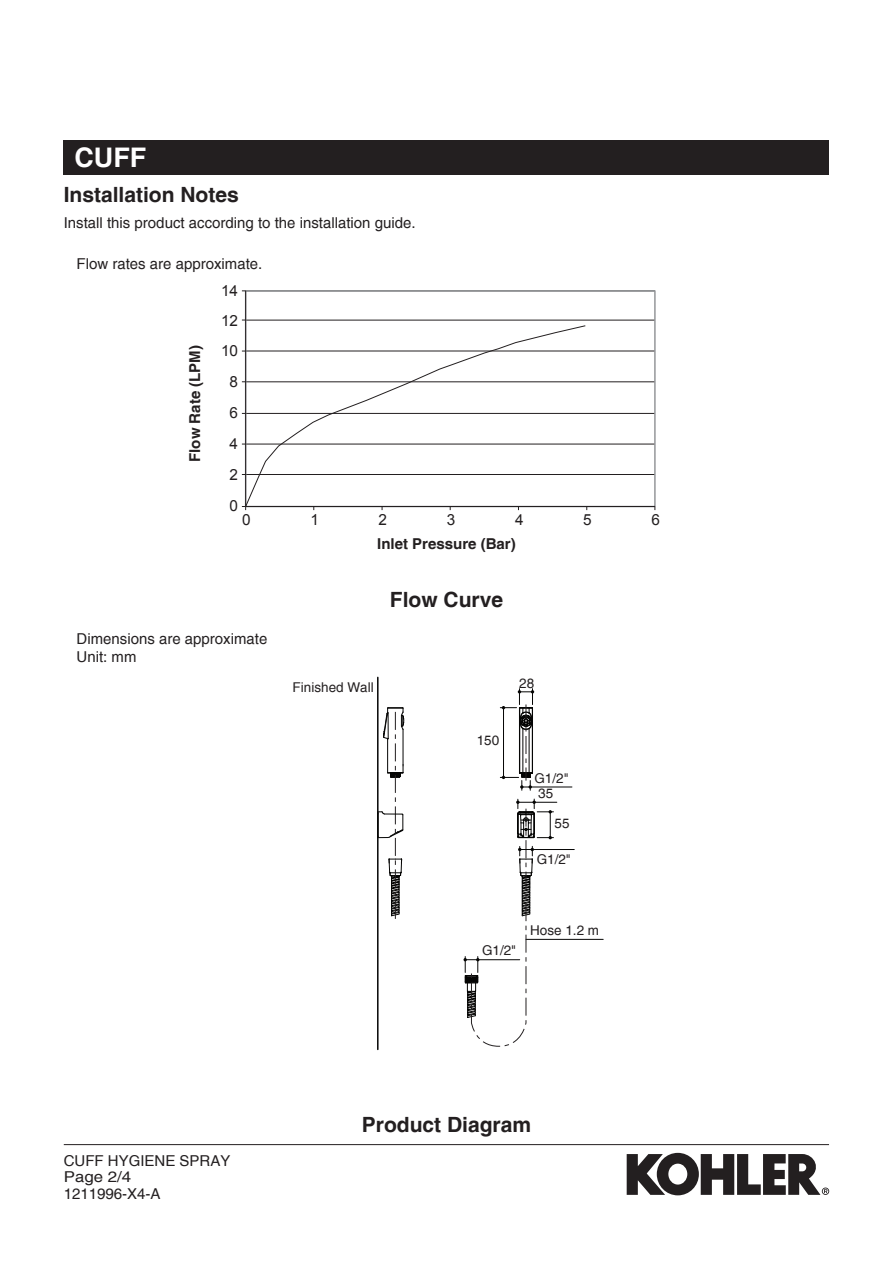
<style>
.page{position:relative;width:893px;height:1263px;background:#fff}
.page>*{position:absolute;margin:0;border:0;box-sizing:border-box;transform-origin:0 0}
.t1{font:700 27px "Helvetica";color:#fff}
.t2{font:700 21px "Helvetica";color:#231f20}
.t3{font:15.3px "Arial";color:#231f20}
.t4{font:15px/16.5px "Helvetica";color:#231f20}
.t5{font:700 15px "Helvetica";color:#231f20}
.t6{font:13.5px "Helvetica";color:#231f20}
</style>
<div class="page">
<div style="left:64px;top:140px;width:765px;height:34px;background:#231f20"></div>
<hr style="left:64px;top:1144px;width:765px;height:1px;background:#231f20">
<svg style="left:627px;top:1153px;width:202px;height:42px"></svg>
<hr style="left:246px;top:474px;width:409px;height:1px;background:#231f20">
<hr style="left:246px;top:444px;width:409px;height:1px;background:#231f20">
<hr style="left:246px;top:413px;width:409px;height:1px;background:#231f20">
<hr style="left:246px;top:382px;width:409px;height:1px;background:#231f20">
<hr style="left:246px;top:351px;width:409px;height:1px;background:#231f20">
<hr style="left:246px;top:320px;width:409px;height:1px;background:#231f20">
<hr style="left:245px;top:291px;width:1px;height:215px;background:#231f20">
<hr style="left:246px;top:506px;width:409px;height:1px;background:#231f20">
<svg style="left:245px;top:325px;width:341px;height:182px"></svg>
<hr style="left:377px;top:677px;width:2px;height:372px;background:#050504">
<hr style="left:526px;top:939px;width:77px;height:1px;background:#050504">
<hr style="left:530px;top:787px;width:42px;height:1px;background:#050504">
<svg style="left:377px;top:707px;width:28px;height:212px"></svg>
<hr style="left:532px;top:849px;width:42px;height:1px;background:#050504">
<svg style="left:500px;top:689px;width:34px;height:101px"></svg>
<svg style="left:463px;top:799px;width:94px;height:248px"></svg>
<h1 class="t1" style="left:74px;top:141px;width:73px">CUFF</h1>
<h2 class="t2" style="left:64px;top:181px;width:177px">Installation Notes</h2>
<p class="t4" style="left:64px;top:215px;width:353px">Install this product according to the installation guide.</p>
<p class="t4" style="left:77px;top:256px;width:187px">Flow rates are approximate.</p>
<p class="t3" style="left:221px;top:281px;width:19px">14</p>
<p class="t5" style="left:186px;top:462px;width:118px;rotate:-90deg">Flow Rate (LPM)</p>
<p class="t3" style="left:221px;top:310px;width:19px">12</p>
<p class="t3" style="left:221px;top:341px;width:19px">10</p>
<p class="t3" style="left:229px;top:371px;width:10px">8</p>
<p class="t3" style="left:229px;top:402px;width:10px">6</p>
<p class="t3" style="left:229px;top:433px;width:10px">4</p>
<p class="t3" style="left:229px;top:464px;width:10px">2</p>
<p class="t3" style="left:229px;top:495px;width:10px">0</p>
<p class="t3" style="left:242px;top:510px;width:10px">0</p>
<p class="t3" style="left:310px;top:510px;width:10px">1</p>
<p class="t3" style="left:379px;top:510px;width:10px">2</p>
<p class="t3" style="left:447px;top:510px;width:10px">3</p>
<p class="t3" style="left:515px;top:510px;width:10px">4</p>
<p class="t3" style="left:583px;top:510px;width:10px">5</p>
<p class="t3" style="left:651px;top:510px;width:10px">6</p>
<p class="t5" style="left:377px;top:534px;width:140px">Inlet Pressure (Bar)</p>
<h2 class="t2" style="left:390px;top:587px;width:115px">Flow Curve</h2>
<p class="t4" style="left:77px;top:631px;width:192px;line-height:18px">Dimensions are approximate<br>Unit: mm</p>
<p class="t6" style="left:293px;top:679px;width:83px">Finished Wall</p>
<p class="t6" style="left:477px;top:733px;width:24px">150</p>
<p class="t6" style="left:519px;top:675px;width:17px">28</p>
<p class="t6" style="left:534px;top:770px;width:36px">G1/2"</p>
<p class="t6" style="left:554px;top:816px;width:17px">55</p>
<p class="t6" style="left:538px;top:785px;width:17px">35</p>
<p class="t6" style="left:537px;top:851px;width:36px">G1/2"</p>
<p class="t6" style="left:530px;top:922px;width:71px">Hose 1.2 m</p>
<p class="t6" style="left:482px;top:943px;width:36px">G1/2"</p>
<p class="t4" style="left:64px;top:1153px;width:168px">CUFF HYGIENE SPRAY<br>Page 2/4<br>1211996-X4-A</p>
<h2 class="t2" style="left:362px;top:1112px;width:171px">Product Diagram</h2>
</div>
